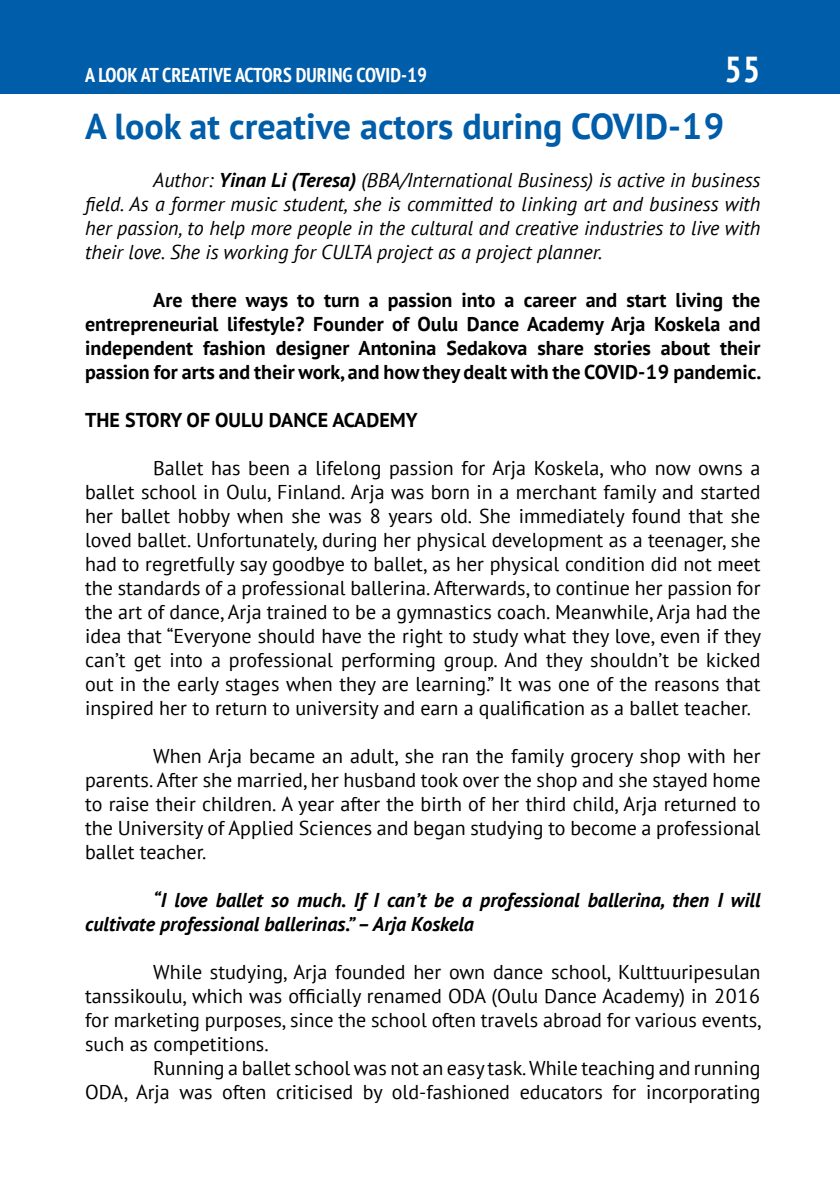
<style>
.page{position:relative;width:840px;height:1191px;background:#fff}
.page>*{position:absolute;margin:0;border:0;box-sizing:border-box;transform-origin:0 0}
.t1{font:700 36px "PT Sans";color:#005da9}
.t2{font:700 condensed 36px "PT Sans";color:#fff}
.t3{font:20px/24px "PT Sans";color:#000;text-align:justify}
.t4{font:700 20px/24px "PT Sans";color:#000;text-align:justify}
.t5{font:italic 20px/24px "PT Sans";color:#000;text-align:justify}
.t6{font:italic 700 20px/24px "PT Sans";color:#000}
.t7{font:700 condensed 20px "PT Sans";color:#fff}
.s1{font-weight:700}
</style>
<div class="page">
<div style="left:0;top:0;width:839px;height:94px;background:#005da9"></div>
<p class="t7" style="left:85px;top:62px;width:343px">A LOOK AT CREATIVE ACTORS DURING COVID-19</p>
<h1 class="t2" style="left:723px;top:45px;width:38px">55</h1>
<h1 class="t1" style="left:85px;top:102px;width:641px">A look at creative actors during COVID-19</h1>
<p class="t5" style="left:85px;top:167px;width:676px;text-indent:68px">Author: <span class="s1">Yinan Li (Teresa)</span> (BBA/International Business) is active in business field. As a former music student, she is committed to linking art and business with her passion, to help more people in the cultural and creative industries to live with their love. She is working for CULTA project as a project planner.</p>
<p class="t4" style="left:85px;top:287px;width:677px;text-indent:68px">Are there ways to turn a passion into a career and start living the entrepreneurial lifestyle? Founder of Oulu Dance Academy Arja Koskela and independent fashion designer Antonina Sedakova share stories about their passion for arts and their work, and how they dealt with the COVID-19 pandemic.</p>
<p class="t4" style="left:85px;top:407px;width:334px">THE STORY OF OULU DANCE ACADEMY</p>
<p class="t3" style="left:85px;top:455px;width:677px;text-indent:68px">Ballet has been a lifelong passion for Arja Koskela, who now owns a ballet school in Oulu, Finland. Arja was born in a merchant family and started her ballet hobby when she was 8 years old. She immediately found that she loved ballet. Unfortunately, during her physical development as a teenager, she had to regretfully say goodbye to ballet, as her physical condition did not meet the standards of a professional ballerina. Afterwards, to continue her passion for the art of dance, Arja trained to be a gymnastics coach. Meanwhile, Arja had the idea that “Everyone should have the right to study what they love, even if they can’t get into a professional performing group. And they shouldn’t be kicked out in the early stages when they are learning.” It was one of the reasons that inspired her to return to university and earn a qualification as a ballet teacher.</p>
<p class="t3" style="left:85px;top:743px;width:676px;text-indent:68px">When Arja became an adult, she ran the family grocery shop with her parents. After she married, her husband took over the shop and she stayed home to raise their children. A year after the birth of her third child, Arja returned to the University of Applied Sciences and began studying to become a professional ballet teacher.</p>
<p class="t6" style="left:85px;top:887px;width:676px;text-indent:68px">“I love ballet so much. If I can’t be a professional ballerina, then I will cultivate professional ballerinas.” – Arja Koskela</p>
<p class="t3" style="left:85px;top:959px;width:677px;text-indent:68px">While studying, Arja founded her own dance school, Kulttuuripesulan tanssikoulu, which was officially renamed ODA (Oulu Dance Academy) in 2016 for marketing purposes, since the school often travels abroad for various events, such as competitions.</p>
<p class="t3" style="left:85px;top:1055px;width:676px;text-align:right">Running a ballet school was not an easy task. While teaching and running<br>ODA, Arja was often criticised by old-fashioned educators for incorporating</p>
</div>
